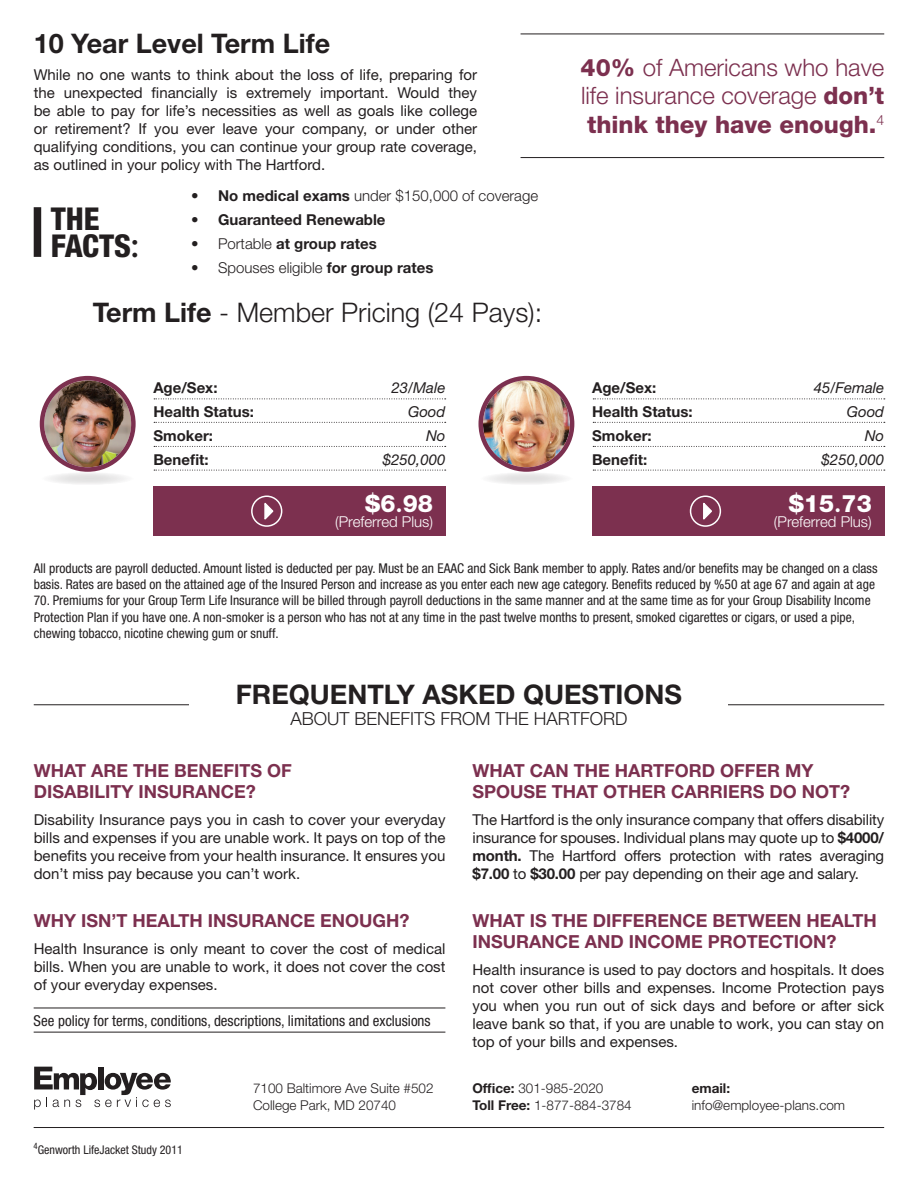
<style>
.page{position:relative;width:918px;height:1188px;background:#fff}
.page>*{position:absolute;margin:0;border:0;box-sizing:border-box;transform-origin:0 0}
.t1{font:800 condensed 31.5px/27px "Helvetica Neue LT Std";color:#231f20}
.t2{font:700 27px "Helvetica Neue LT Std";color:#231f20}
.t3{font:300 27px "Helvetica Neue LT Std";color:#231f20}
.t4{font:300 24px/28.8px "Helvetica Neue LT Std";color:#7c304f;text-align:justify}
.t5{font:800 24px "Helvetica Neue LT Std";color:#fff}
.t6{font:700 18px/21.6px "Helvetica Neue LT Std";color:#7c304f}
.t7{font:300 18px "Helvetica Neue LT Std";color:#231f20}
.t8{font:15px/18px "Helvetica Neue LT Std";color:#231f20;text-align:justify}
.t9{font:700 15px/24px "Helvetica Neue LT Std";color:#231f20}
.t10{font:300 15px "Helvetica Neue LT Std";color:#231f20}
.t11{font:condensed 15px "Helvetica Neue LT Std";color:#231f20}
.t12{font:italic 15px/24px "Helvetica Neue LT Std";color:#231f20;text-align:right}
.t13{font:300 15px "Helvetica Neue LT Std";color:#fff}
.t14{font:condensed 13.5px/16.2px "Helvetica Neue LT Std";color:#231f20}
.t15{font:300 13.5px/16.2px "Helvetica Neue LT Std";color:#231f20}
.t16{font:700 13.5px "Helvetica Neue LT Std";color:#231f20}
.t17{font:condensed 12px "Helvetica Neue LT Std";color:#231f20}
.s1{font-weight:800}
.s2{font-family:"Helvetica Rounded LT Std";font-weight:700}
.s3{font-weight:700}
.s4{font-weight:300}
</style>
<div class="page">
<svg style="left:478px;top:472px;width:96px;height:13px"></svg>
<svg style="left:40px;top:472px;width:96px;height:13px"></svg>
<div style="left:153px;top:486px;width:293px;height:50px;background:#7c304f"></div>
<div style="left:592px;top:486px;width:292px;height:50px;background:#7c304f"></div>
<hr style="left:34px;top:704px;width:850px;height:1px;background:#231f20">
<div style="left:190px;top:678px;width:538px;height:53px;background:#fff"></div>
<div style="left:34px;top:207px;width:7px;height:50px;background:#231f20"></div>
<hr style="left:521px;top:34px;width:363px;height:1px;background:#231f20">
<hr style="left:521px;top:157px;width:363px;height:1px;background:#231f20">
<hr style="left:34px;top:1127px;width:850px;height:1px;background:#231f20">
<svg style="left:34px;top:1067px;width:137px;height:43px"></svg>
<img style="left:44px;top:380px;width:87px;height:87px;border-radius:43px">
<div style="left:40px;top:376px;width:96px;height:96px;border:4px solid #7c304f;border-radius:50%"></div>
<img style="left:483px;top:380px;width:87px;height:87px;border-radius:43px">
<div style="left:478px;top:376px;width:96px;height:96px;border:4px solid #7c304f;border-radius:50%"></div>
<div style="left:251px;top:495px;width:31px;height:32px;border:2px solid #fff;border-radius:50%"></div>
<svg style="left:264px;top:502px;width:10px;height:18px"></svg>
<div style="left:690px;top:495px;width:31px;height:32px;border:2px solid #fff;border-radius:50%"></div>
<svg style="left:703px;top:502px;width:9px;height:18px"></svg>
<svg style="left:154px;top:399px;width:292px;height:1px"></svg>
<svg style="left:593px;top:399px;width:292px;height:1px"></svg>
<svg style="left:154px;top:422px;width:292px;height:1px"></svg>
<svg style="left:593px;top:422px;width:292px;height:1px"></svg>
<svg style="left:154px;top:446px;width:292px;height:1px"></svg>
<svg style="left:593px;top:446px;width:292px;height:1px"></svg>
<svg style="left:154px;top:470px;width:292px;height:1px"></svg>
<svg style="left:593px;top:470px;width:292px;height:1px"></svg>
<hr style="left:34px;top:1032px;width:411px;height:1px;background:#231f20">
<hr style="left:34px;top:1008px;width:411px;height:1px;background:#231f20">
<h2 class="t2" style="left:34px;top:27px;width:298px">10 Year Level Term Life</h2>
<p class="t8" style="left:34px;top:65px;width:445px">While no one wants to think about the loss of life, preparing for the unexpected financially is extremely important. Would they be able to pay for life’s necessities as well as goals like college or retirement? If you ever leave your company, or under other qualifying conditions, you can continue your group rate coverage, as outlined in your policy with The Hartford.</p>
<h3 class="t4" style="left:581px;top:52px;width:305px"><span class="s1">40%</span> of Americans who have life insurance coverage <span class="s1">don’t think they have enough.</span><sup>4</sup></h3>
<h1 class="t1" style="left:51px;top:205px;width:90px">THE<br>FACTS<span class="s2">:</span></h1>
<p class="t10" style="left:191px;top:187px;width:349px"><span class="s3">• No medical exams</span> under $150,000 of coverage</p>
<p class="t9" style="left:191px;top:208px;width:196px">• Guaranteed Renewable</p>
<p class="t9" style="left:191px;top:232px;width:187px"><span class="s4">• Portable</span> at group rates</p>
<p class="t10" style="left:191px;top:259px;width:244px">• Spouses eligible <span class="s3">for group rates</span></p>
<h2 class="t3" style="left:93px;top:296px;width:451px"><span class="s3">Term Life</span> - Member Pricing (24 Pays):</h2>
<p class="t9" style="left:153px;top:376px;width:102px">Age/Sex:<br>Health Status:<br>Smoker:<br>Benefit:</p>
<p class="t9" style="left:592px;top:376px;width:102px">Age/Sex:<br>Health Status:<br>Smoker:<br>Benefit:</p>
<p class="t12" style="left:383px;top:376px;width:64px">23/Male<br>Good<br>No $250,000</p>
<p class="t12" style="left:814px;top:376px;width:72px">45/Female<br>Good<br>No $250,000</p>
<h3 class="t5" style="left:365px;top:490px;width:69px">$6<span class="s2">.</span>98</h3>
<p class="t13" style="left:335px;top:513px;width:99px">(Preferred Plus)</p>
<h3 class="t5" style="left:789px;top:490px;width:84px">$15<span class="s2">.</span>73</h3>
<p class="t13" style="left:774px;top:513px;width:99px">(Preferred Plus)</p>
<p class="t14" style="left:34px;top:560px;width:845px">All products are payroll deducted. Amount listed is deducted per pay. Must be an EAAC and Sick Bank member to apply. Rates and/or benefits may be changed on a class basis. Rates are based on the attained age of the Insured Person and increase as you enter each new age category. Benefits reduced by %50 at age 67 and again at age</p>
<p class="t14" style="left:34px;top:592px;width:838px">70. Premiums for your Group Term Life Insurance will be billed through payroll deductions in the same manner and at the same time as for your Group Disability Income<br>Protection Plan if you have one. A non-smoker is a person who has not at any time in the past twelve months to present, smoked cigarettes or cigars, or used a pipe, chewing tobacco, nicotine chewing gum or snuff.</p>
<h2 class="t2" style="left:236px;top:677px;width:112px">Frequentl</h2>
<h2 class="t2" style="left:397px;top:677px;width:182px">y Asked Questi</h2>
<h2 class="t2" style="left:624px;top:677px;width:40px">ons</h2>
<p class="t7" style="left:291px;top:708px;width:48px">aboutb</p>
<p class="t7" style="left:367px;top:708px;width:51px">enefits</p>
<p class="t7" style="left:441px;top:708px;width:188px">fromthe hartford</p>
<p class="t6" style="left:34px;top:759px;width:260px">WHAT ARE THE BENEFITS OF<br>DISABILITY INSURANCE?</p>
<p class="t8" style="left:34px;top:811px;width:413px">Disability Insurance pays you in cash to cover your everyday bills and expenses if you are unable work. It pays on top of the benefits you receive from your health insurance. It ensures you don’t miss pay because you can’t work.</p>
<p class="t6" style="left:34px;top:909px;width:377px">WHY ISN’T HEALTH INSURANCE ENOUGH?</p>
<p class="t8" style="left:34px;top:939px;width:413px">Health Insurance is only meant to cover the cost of medical bills. When you are unable to work, it does not cover the cost of your everyday expenses.</p>
<p class="t11" style="left:34px;top:1012px;width:399px">See policy for terms, conditions, descriptions, limitations and exclusions</p>
<p class="t17" style="left:34px;top:1143px;width:151px"><sup>4</sup>Genworth LifeJacket Study 2011</p>
<p class="t15" style="left:253px;top:1080px;width:182px">7100 Baltimore Ave Suite #502<br>College Park, MD 20740</p>
<p class="t6" style="left:472px;top:759px;width:379px">WHAT CAN THE HARTFORD OFFER MY<br>SPOUSE THAT OTHER CARRIERS DO NOT?</p>
<p class="t8" style="left:472px;top:811px;width:413px">The Hartford is the only insurance company that offers disability insurance for spouses. Individual plans may quote up to <span class="s3">$4000/ month.</span> The Hartford offers protection with rates averaging <span class="s3">$7.00</span> to <span class="s3">$30.00</span> per pay depending on their age and salary.</p>
<p class="t6" style="left:473px;top:909px;width:406px">WHAT IS THE DIFFERENCE BETWEEN HEALTH<br>INSURANCE AND INCOME PROTECTION?</p>
<p class="t8" style="left:473px;top:961px;width:413px">Health insurance is used to pay doctors and hospitals. It does not cover other bills and expenses. Income Protection pays you when you run out of sick days and before or after sick leave bank so that, if you are unable to work, you can stay on top of your bills and expenses.</p>
<p class="t15" style="left:472px;top:1080px;width:161px"><span class="s3">Office:</span> 301-985-2020<br><span class="s3">Toll Free:</span> 1-877-884-3784</p>
<p class="t16" style="left:692px;top:1080px;width:40px">email:</p>
<p class="t15" style="left:692px;top:1096px;width:155px">info@employee-plans.com</p>
</div>
